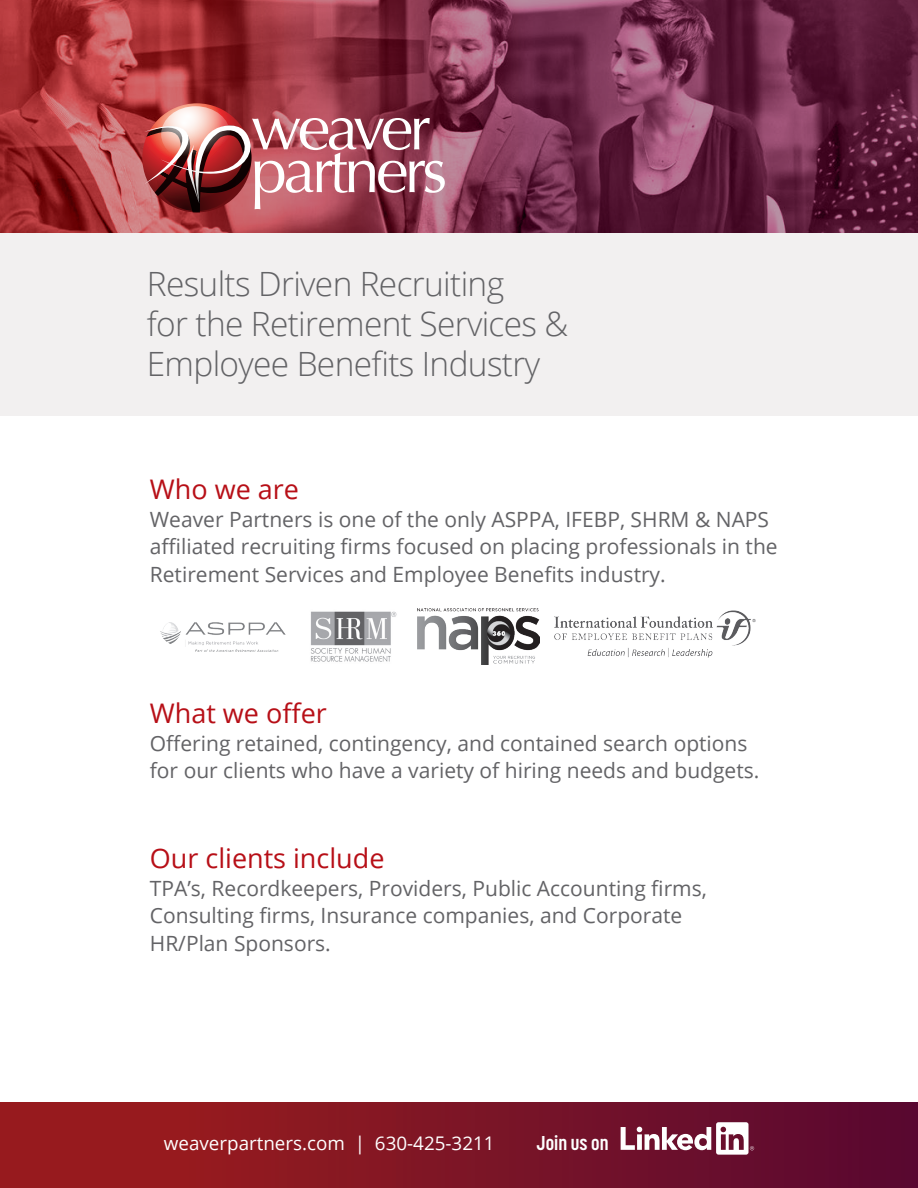
<style>
.page{position:relative;width:918px;height:1188px;background:#fff}
.page>*{position:absolute;margin:0;border:0;box-sizing:border-box;transform-origin:0 0}
.t1{font:300 33.45px/40.2px "Open Sans";letter-spacing:-.02em;color:#636366}
.t2{font:27px "Open Sans";color:#b70f17}
.t3{font:21px/27.6px "Open Sans";color:#636366}
.t4{font:700 19.8px "Korolev Condensed";color:#fff}
.t5{font:18.75px "Open Sans";color:#fff}
</style>
<div class="page">
<div style="left:0;top:233px;width:918px;height:183px;background:#f2f0f0"></div>
<div style="left:0;top:1102px;width:918px;height:86px;background:linear-gradient(to right,#a01e1b,#590a31)"></div>
<svg style="left:0;top:0;width:918px;height:233px;background:#823046"></svg>
<img style="left:143px;top:106px;width:302px;height:106px">
<svg style="left:157px;top:146px;width:80px;height:65px;background:#733031"></svg>
<img style="left:160px;top:622px;width:126px;height:30px">
<img style="left:310px;top:611px;width:87px;height:51px">
<img style="left:417px;top:608px;width:123px;height:56px">
<svg style="left:750px;top:1146px;width:4px;height:4px"></svg>
<svg style="left:621px;top:1127px;width:90px;height:23px"></svg>
<div style="left:716px;top:1122px;width:33px;height:33px;background:#fff;border-radius:2px"></div>
<svg style="left:721px;top:1127px;width:23px;height:23px"></svg>
<img style="left:554px;top:610px;width:202px;height:48px">
<h1 class="t1" style="left:147px;top:263px;width:423px">Results Driven Recruiting<br>for the Retirement Services &amp;<br>Employee Benefits Industry</h1>
<p class="t2" style="left:150px;top:471px;width:151px">Who we are</p>
<p class="t3" style="left:150px;top:505px;width:629px">Weaver Partners is one of the only ASPPA, IFEBP, SHRM &amp; NAPS affiliated recruiting firms focused on placing professionals in the<br>Retirement Services and Employee Benefits industry.</p>
<p class="t2" style="left:150px;top:695px;width:179px">What we offer</p>
<p class="t3" style="left:150px;top:729px;width:611px">Offering retained, contingency, and contained search options for our clients who have a variety of hiring needs and budgets.</p>
<p class="t2" style="left:150px;top:840px;width:236px">Our clients include</p>
<p class="t3" style="left:150px;top:874px;width:559px">TPA’s, Recordkeepers, Providers, Public Accounting firms,<br>Consulting firms, Insurance companies, and Corporate<br>HR/Plan Sponsors.</p>
<p class="t5" style="left:164px;top:1130px;width:332px">weaverpartners.com | 630-425-3211</p>
<p class="t4" style="left:537px;top:1131px;width:73px">Join us on</p>
</div>
